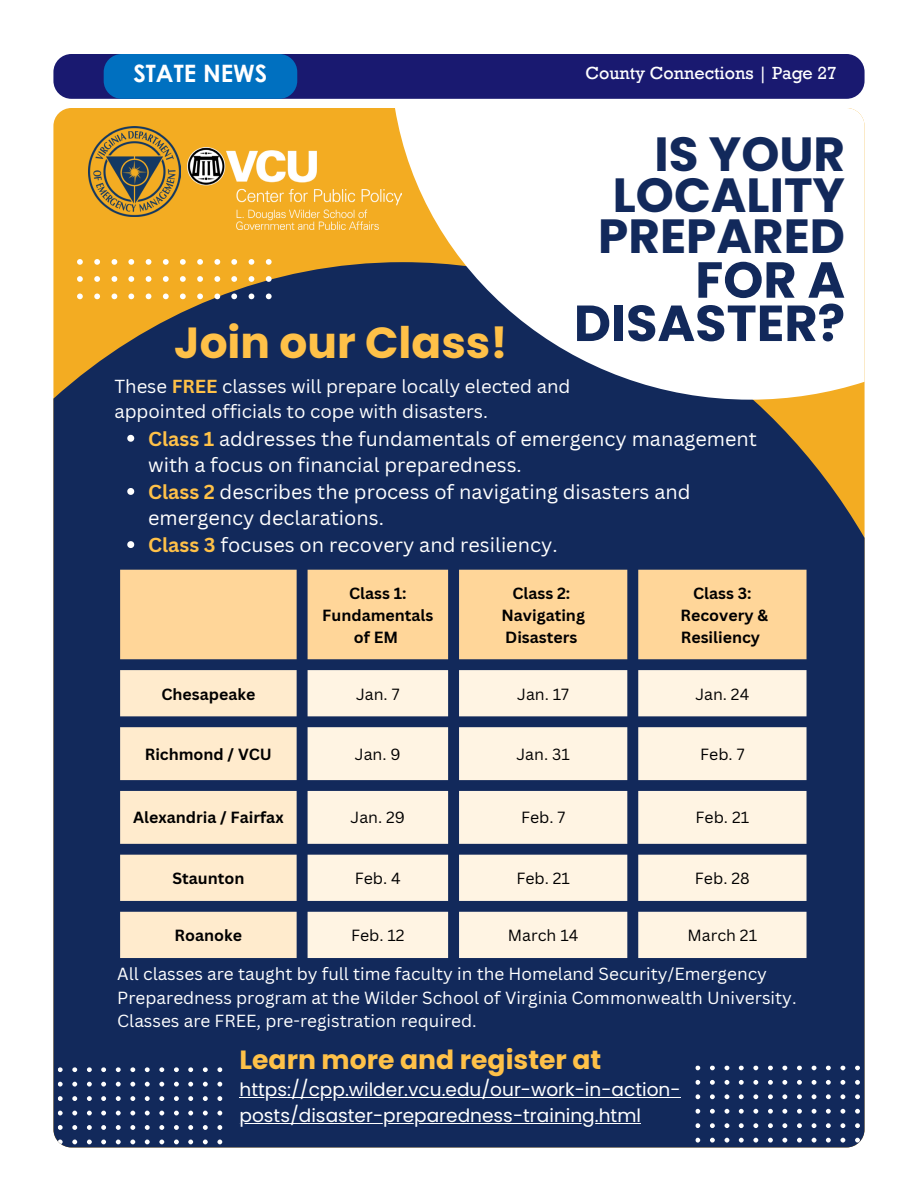
<style>
.page{position:relative;width:918px;height:1188px;background:#fff}
.page>*{position:absolute;margin:0;border:0;box-sizing:border-box;transform-origin:0 0}
.t1{font:700 50.55px/43.3px "Poppins";color:#12295b;text-align:right}
.t2{font:700 48px/41.4px "Poppins";color:#12295b;text-align:right}
.t3{font:700 43.5px "Poppins";color:#ffc148}
.t4{font:700 26.4px "Poppins";color:#ffc148}
.t5{font:700 24px "Century Gothic";color:#fff}
.t6{font:19.65px/26.5px "Canva Sans";color:#fff}
.t7{font:18.3px/25.7px "Poppins";color:#fff}
.t8{font:18.3px/25.7px "Canva Sans";color:#fff}
.t9{font:18px "Rockwell";color:#fff}
.t10{font:17.1px/23.7px "Canva Sans";color:#fff}
.t11{font:700 15.75px/21.6px "Canva Sans";color:#000;text-align:center}
.t12{font:15.75px "Canva Sans";color:#000}
.s1{font-weight:700;color:#ffc148}
</style>
<div class="page">
<div style="left:53px;top:54px;width:812px;height:45px;background:#191970;border-radius:18px"></div>
<div style="left:104px;top:54px;width:193px;height:45px;background:#0070c0;border-radius:18px"></div>
<div style="left:53px;top:108px;width:342px;height:154px;background:#f3ac22"></div>
<div style="left:53px;top:262px;width:812px;height:886px;background:#12295b"></div>
<svg style="left:395px;top:108px;width:470px;height:292px"></svg>
<svg style="left:77px;top:254px;width:195px;height:50px;background:#e0a83c"></svg>
<svg style="left:695px;top:1065px;width:165px;height:83px;background:#2a3e6a"></svg>
<img style="left:187px;top:147px;width:215px;height:82px">
<img style="left:89px;top:126px;width:91px;height:91px">
<div style="left:120px;top:570px;width:687px;height:89px;background:#ffd699"></div>
<svg style="left:120px;top:670px;width:177px;height:288px;background:#dacdbb"></svg>
<svg style="left:308px;top:670px;width:499px;height:288px;background:#d2cdc9"></svg>
<svg style="left:127px;top:435px;width:7px;height:7px"></svg>
<svg style="left:127px;top:488px;width:7px;height:7px"></svg>
<svg style="left:127px;top:541px;width:7px;height:7px"></svg>
<svg style="left:58px;top:1067px;width:164px;height:81px;background:#2a3f6b"></svg>
<hr style="left:240px;top:1097px;width:441px;height:1px;background:#fff">
<hr style="left:240px;top:1123px;width:401px;height:1px;background:#fff">
<p class="t5" style="left:133px;top:55px;width:135px">STATE NEWS</p>
<p class="t9" style="left:585px;top:62px;width:253px">County Connections | Page 27</p>
<p class="t2" style="left:598px;top:133px;width:248px">IS YOUR<br>LOCALITY<br>PREPARED</p>
<p class="t1" style="left:574px;top:259px;width:273px">FOR A<br>DISASTER?</p>
<p class="t3" style="left:174px;top:317px;width:335px">Join our Class!</p>
<p class="t8" style="left:114px;top:373px;width:458px">These <span class="s1">FREE</span> classes will prepare locally elected and appointed officials to cope with disasters.</p>
<p class="t6" style="left:148px;top:425px;width:610px"><span class="s1">Class 1</span> addresses the fundamentals of emergency management with a focus on financial preparedness.<br><span class="s1">Class 2</span> describes the process of navigating disasters and emergency declarations.<br><span class="s1">Class 3</span> focuses on recovery and resiliency.</p>
<p class="t11" style="left:322px;top:583px;width:113px">Class 1:<br>Fundamentals of EM</p>
<p class="t11" style="left:501px;top:583px;width:85px">Class 2:<br>Navigating<br>Disasters</p>
<p class="t11" style="left:680px;top:583px;width:89px">Class 3:<br>Recovery &amp;<br>Resiliency</p>
<p class="t11" style="left:161px;top:683px;width:95px">Chesapeake</p>
<p class="t12" style="left:356px;top:685px;width:45px">Jan. 7</p>
<p class="t12" style="left:517px;top:685px;width:53px">Jan. 17</p>
<p class="t12" style="left:695px;top:685px;width:55px">Jan. 24</p>
<p class="t11" style="left:145px;top:743px;width:129px">Richmond / VCU</p>
<p class="t12" style="left:355px;top:745px;width:47px">Jan. 9</p>
<p class="t12" style="left:517px;top:745px;width:55px">Jan. 31</p>
<p class="t12" style="left:700px;top:745px;width:46px">Feb. 7</p>
<p class="t11" style="left:133px;top:807px;width:152px">Alexandria / Fairfax</p>
<p class="t12" style="left:351px;top:808px;width:56px">Jan. 29</p>
<p class="t12" style="left:521px;top:808px;width:46px">Feb. 7</p>
<p class="t12" style="left:696px;top:808px;width:55px">Feb. 21</p>
<p class="t11" style="left:172px;top:868px;width:74px">Staunton</p>
<p class="t12" style="left:355px;top:869px;width:48px">Feb. 4</p>
<p class="t12" style="left:516px;top:869px;width:55px">Feb. 21</p>
<p class="t12" style="left:695px;top:869px;width:56px">Feb. 28</p>
<p class="t11" style="left:175px;top:925px;width:69px">Roanoke</p>
<p class="t12" style="left:351px;top:926px;width:55px">Feb. 12</p>
<p class="t12" style="left:508px;top:926px;width:72px">March 14</p>
<p class="t12" style="left:688px;top:926px;width:71px">March 21</p>
<p class="t10" style="left:117px;top:962px;width:681px">All classes are taught by full time faculty in the Homeland Security/Emergency<br>Preparedness program at the Wilder School of Virginia Commonwealth University.<br>Classes are FREE, pre-registration required.</p>
<p class="t4" style="left:240px;top:1045px;width:363px">Learn more and register at</p>
<p class="t7" style="left:240px;top:1077px;width:443px">https://cpp.wilder.vcu.edu/our-work-in-action&shy;posts/disaster-preparedness-training.html</p>
</div>
